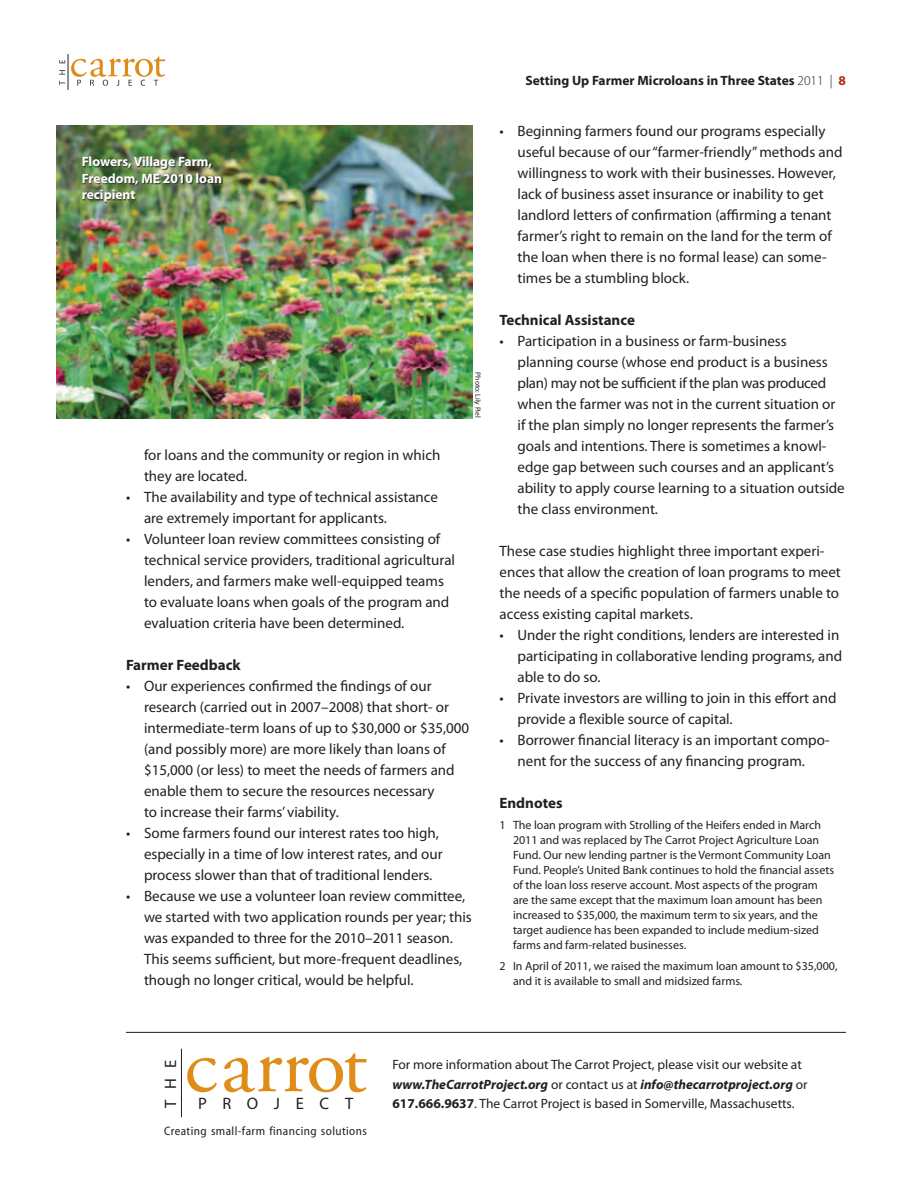
<style>
.page{position:relative;width:918px;height:1188px;background:#fff}
.page>*{position:absolute;margin:0;border:0;box-sizing:border-box;transform-origin:0 0}
.t1{font:81.6px "Adobe Garamond Pro";letter-spacing:-.005em;color:#df8c19}
.t2{font:16.65px "Myriad Pro";letter-spacing:.94em;color:#231f20}
.t3{font:15px/21px "Myriad Pro";color:#231f20}
.t4{font:700 15px "Myriad Pro";color:#231f20}
.t5{font:13.5px/19.5px "Myriad Pro";color:#231f20}
.t6{font:700 13.5px/16.5px "Myriad Pro";color:#fff}
.t7{font:700 13.5px "Myriad Pro";color:#231f20}
.t8{font:semi-condensed 12.3px "Myriad Pro";letter-spacing:.035em;color:#231f20}
.t9{font:12px/15px "Myriad Pro";color:#231f20}
.t10{font:7.5px "Myriad Pro";color:#231f20}
.s1{font-weight:300}
.s2{color:#b12c1b}
.s3{font-weight:700;font-style:italic}
.s4{font-weight:700}
</style>
<div class="page">
<hr style="left:181px;top:1049px;width:1px;height:68px;background:#231f20">
<svg style="left:71px;top:56px;width:94px;height:30px"></svg>
<svg style="left:59px;top:81px;width:6px;height:4px"></svg>
<svg style="left:59px;top:70px;width:6px;height:5px"></svg>
<svg style="left:59px;top:60px;width:6px;height:3px"></svg>
<hr style="left:68px;top:54px;width:1px;height:36px;background:#231f20">
<img style="left:56px;top:126px;width:416px;height:292px">
<hr style="left:126px;top:1032px;width:720px;height:1px;background:#231f20">
<div style="left:83px;top:157px;width:140px;height:46px;background:#231f20;opacity:.75"></div>
<p class="t6" style="left:82px;top:153px;width:142px">Flowers, Village Farm,<br>Freedom, ME 2010 loan recipient</p>
<p class="t10" style="left:483px;top:372px;width:47px;rotate:90deg">Photo: Lily Piel</p>
<p class="t3" style="left:144px;top:444px;width:298px">for loans and the community or region in which they are located.</p>
<p class="t3" style="left:144px;top:486px;width:296px;text-indent:-18px">• The availability and type of technical assistance are extremely important for applicants.</p>
<p class="t3" style="left:144px;top:528px;width:313px;text-indent:-18px">• Volunteer loan review committees consisting of technical service providers, traditional agricultural lenders, and farmers make well-equipped teams to evaluate loans when goals of the program and evaluation criteria have been determined.</p>
<p class="t4" style="left:126px;top:655px;width:116px">Farmer Feedback</p>
<p class="t3" style="left:144px;top:675px;width:327px;text-indent:-18px">• Our experiences confirmed the findings of our research (carried out in 2007–2008) that short- or intermediate-term loans of up to $30,000 or $35,000 (and possibly more) are more likely than loans of $15,000 (or less) to meet the needs of farmers and enable them to secure the resources necessary<br>to increase their farms’ viability.</p>
<p class="t3" style="left:144px;top:822px;width:300px;text-indent:-18px">• Some farmers found our interest rates too high, especially in a time of low interest rates, and our process slower than that of traditional lenders.</p>
<p class="t3" style="left:144px;top:885px;width:329px;text-indent:-18px">• Because we use a volunteer loan review committee, we started with two application rounds per year; this was expanded to three for the 2010–2011 season.<br>This seems sufficient, but more-frequent deadlines, though no longer critical, would be helpful.</p>
<p class="t7" style="left:525px;top:72px;width:322px">Setting Up Farmer Microloans in Three States <span class="s1">2011 |</span> <span class="s2">8</span></p>
<p class="t3" style="left:518px;top:120px;width:327px;text-indent:-18px">• Beginning farmers found our programs especially useful because of our “farmer-friendly” methods and willingness to work with their businesses. However, lack of business asset insurance or inability to get landlord letters of confirmation (affirming a tenant farmer’s right to remain on the land for the term of the loan when there is no formal lease) can some&shy;times be a stumbling block.</p>
<p class="t4" style="left:500px;top:310px;width:137px">Technical Assistance</p>
<p class="t3" style="left:518px;top:330px;width:329px;text-indent:-18px">• Participation in a business or farm-business planning course (whose end product is a business plan) may not be sufficient if the plan was produced when the farmer was not in the current situation or if the plan simply no longer represents the farmer’s goals and intentions. There is sometimes a knowl&shy;edge gap between such courses and an applicant’s ability to apply course learning to a situation outside the class environment.</p>
<p class="t3" style="left:500px;top:540px;width:343px">These case studies highlight three important experi&shy;ences that allow the creation of loan programs to meet the needs of a specific population of farmers unable to access existing capital markets.</p>
<p class="t3" style="left:518px;top:624px;width:326px;text-indent:-18px">• Under the right conditions, lenders are interested in participating in collaborative lending programs, and able to do so.</p>
<p class="t3" style="left:518px;top:687px;width:320px;text-indent:-18px">• Private investors are willing to join in this effort and provide a flexible source of capital.</p>
<p class="t3" style="left:500px;top:729px;width:332px;text-align:center">• Borrower financial literacy is an important compo&shy;nent for the success of any financing program.</p>
<p class="t4" style="left:500px;top:793px;width:65px">Endnotes</p>
<p class="t9" style="left:513px;top:817px;width:323px;text-indent:-14px">1 The loan program with Strolling of the Heifers ended in March 2011 and was replaced by The Carrot Project Agriculture Loan Fund. Our new lending partner is the Vermont Community Loan Fund. People’s United Bank continues to hold the financial assets of the loan loss reserve account. Most aspects of the program are the same except that the maximum loan amount has been increased to $35,000, the maximum term to six years, and the target audience has been expanded to include medium-sized farms and farm-related businesses.</p>
<p class="t9" style="left:513px;top:958px;width:326px;text-indent:-14px">2 In April of 2011, we raised the maximum loan amount to $35,000, and it is available to small and midsized farms.</p>
<h1 class="t1" style="left:184px;top:1016px;width:184px">carrot</h1>
<p class="t2" style="left:160px;top:1108px;width:50px;rotate:-90deg">THE</p>
<p class="t2" style="left:198px;top:1093px;width:157px">PROJECT</p>
<p class="t8" style="left:164px;top:1124px;width:204px">Creating small-farm financing solutions</p>
<p class="t5" style="left:392px;top:1055px;width:417px">For more information about The Carrot Project, please visit our website at <span class="s3">www.TheCarrotProject.org</span> or contact us at <span class="s3">info@thecarrotproject.org</span> or<br><span class="s4">617.666.9637</span>. The Carrot Project is based in Somerville, Massachusetts.</p>
</div>
